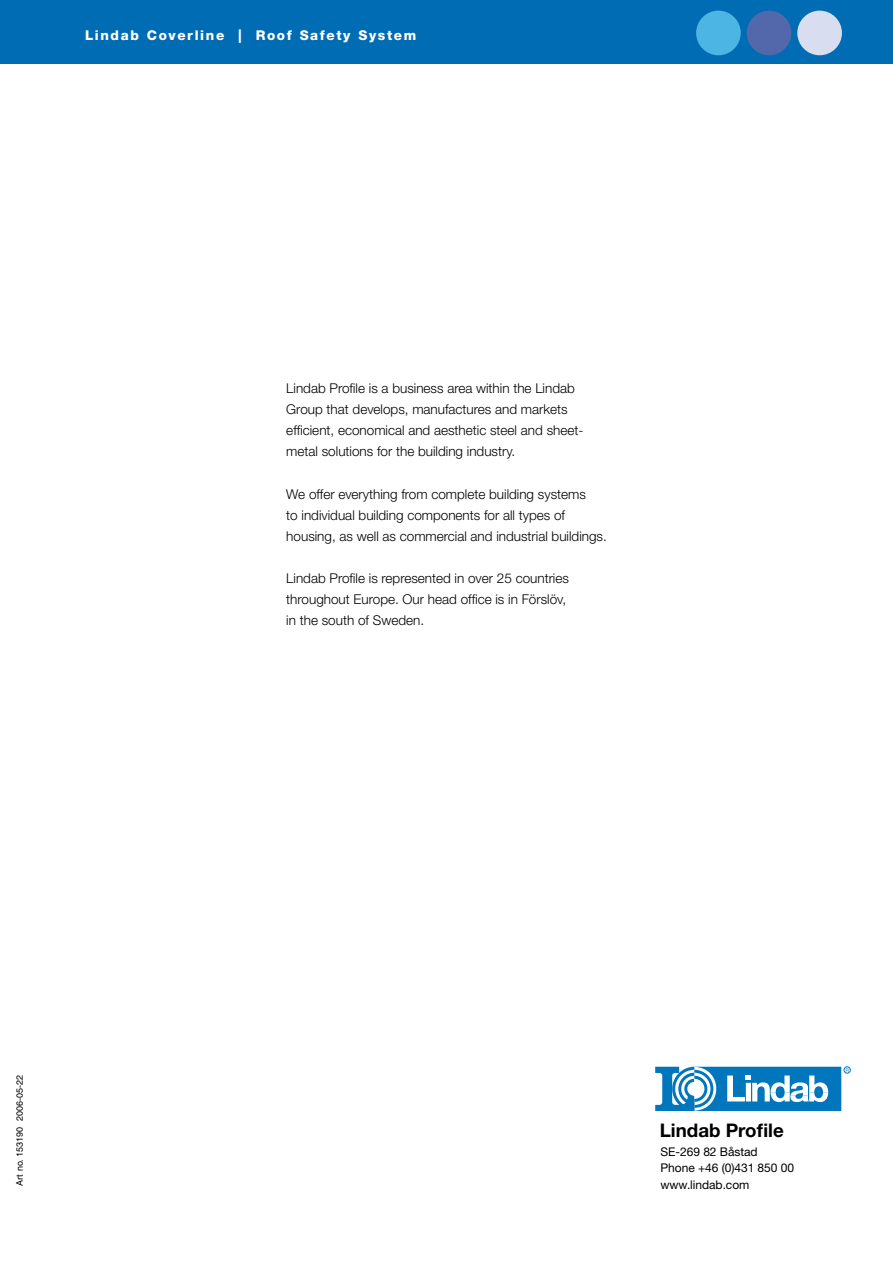
<style>
.page{position:relative;width:893px;height:1263px;background:#fff}
.page>*{position:absolute;margin:0;border:0;box-sizing:border-box;transform-origin:0 0}
.t1{font:700 18.75px "Helvetica Neue";color:#000}
.t2{font:300 13.5px/21px "Helvetica Neue";color:#000}
.t3{font:800 13.5px "Helvetica Neue";letter-spacing:.12em;color:#fff}
.t4{font:12px/16.5px "Helvetica Neue";letter-spacing:-.005em;color:#000}
.t5{font:9px "Helvetica";color:#000}
</style>
<div class="page">
<svg style="left:655px;top:1067px;width:195px;height:44px"></svg>
<div style="left:0;top:0;width:893px;height:64px;background:#006cb3"></div>
<div style="left:696px;top:11px;width:45px;height:44px;background:#4db5e3;border-radius:50%"></div>
<div style="left:747px;top:11px;width:44px;height:44px;background:#5268aa;border-radius:50%"></div>
<div style="left:797px;top:11px;width:45px;height:44px;background:#d8deef;border-radius:50%"></div>
<p class="t3" style="left:85px;top:27px;width:333px">Lindab Coverline | Roof Safety System</p>
<p class="t2" style="left:286px;top:378px;width:299px">Lindab Profile is a business area within the Lindab Group that develops, manufactures and markets efficient, economical and aesthetic steel and sheet&shy;metal solutions for the building industry.</p>
<p class="t2" style="left:286px;top:483px;width:322px">We offer everything from complete building systems<br>to individual building components for all types of housing, as well as commercial and industrial buildings.</p>
<p class="t2" style="left:286px;top:567px;width:284px">Lindab Profile is represented in over 25 countries throughout Europe. Our head office is in Förslöv, in the south of Sweden.</p>
<p class="t5" style="left:14px;top:1186px;width:112px;rotate:-90deg">Art no. 153190 2006-05-22</p>
<h1 class="t1" style="left:660px;top:1118px;width:125px">Lindab Profile</h1>
<p class="t4" style="left:660px;top:1143px;width:135px">SE-269 82 Båstad<br>Phone +46 (0)431 850 00 www.lindab.com</p>
</div>
